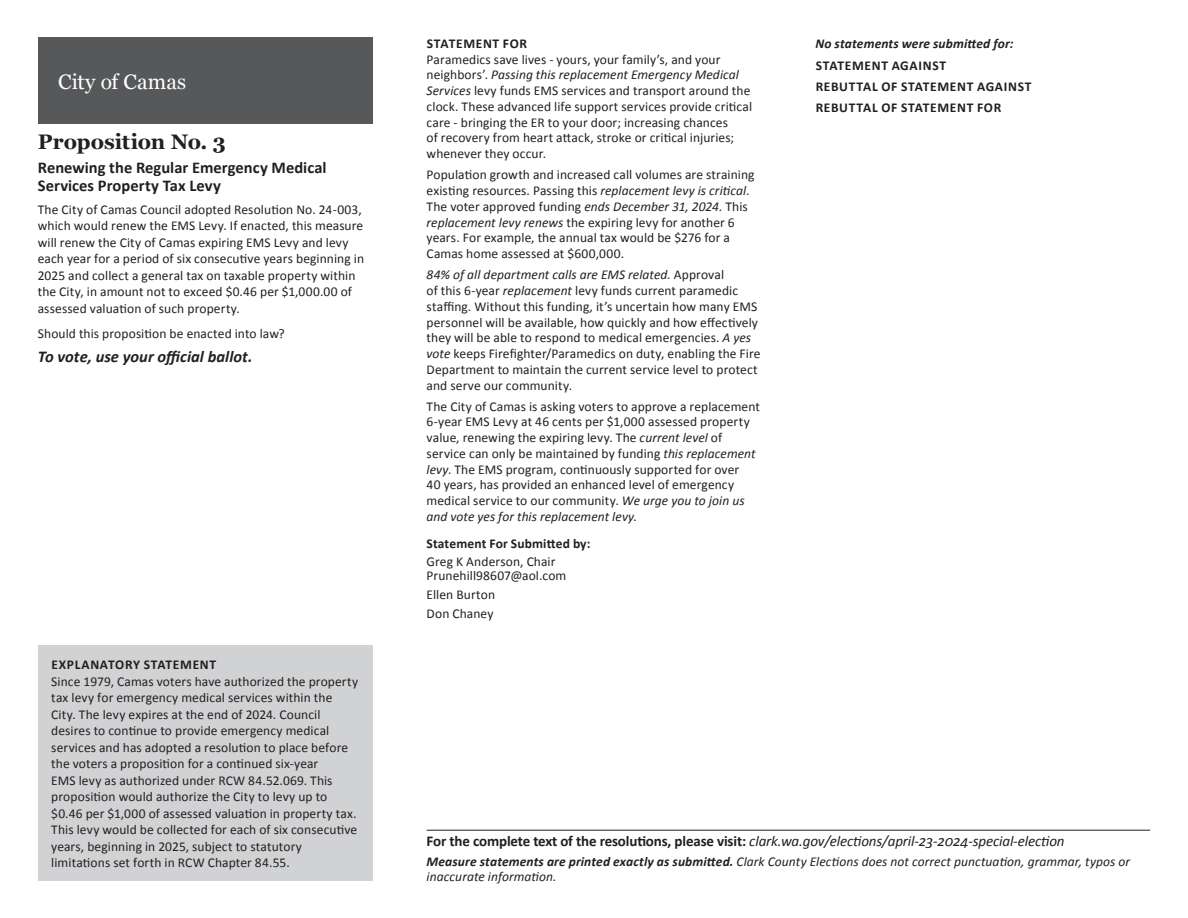
<style>
.page{position:relative;width:1188px;height:918px;background:#fff}
.page>*{position:absolute;margin:0;border:0;box-sizing:border-box;transform-origin:0 0}
.t1{font:700 21px "Georgia";letter-spacing:-.005em;color:#231f20}
.t2{font:21px "Georgia";letter-spacing:.005em;color:#fff}
.t3{font:700 16.5px/18px "Calibri";color:#231f20}
.t4{font:italic 700 16.5px "Calibri";letter-spacing:.005em;color:#231f20}
.t5{font:italic 15px "Calibri";letter-spacing:-.01em;color:#231f20}
.t6{font:13.5px/15.8px "Calibri";letter-spacing:.005em;color:#231f20}
.t7{font:italic 13.5px/15px "Calibri";letter-spacing:.005em;color:#231f20}
.t8{font:700 13.5px/21.1px "Calibri";letter-spacing:.045em;color:#231f20}
.t9{font:italic 700 13.5px "Calibri";letter-spacing:.01em;color:#231f20}
.t10{font:700 13.5px "Calibri";letter-spacing:.01em;color:#231f20}
.s1{font-style:italic}
.s2{font-weight:700;font-style:normal}
.s3{font-weight:700}
</style>
<div class="page">
<div style="left:38px;top:645px;width:335px;height:236px;background:#d1d2d4"></div>
<div style="left:38px;top:38px;width:335px;height:86px;background:#57585a"></div>
<hr style="left:427px;top:830px;width:723px;height:1px;background:#231f20">
<h1 class="t2" style="left:58px;top:66px;width:130px">City of Camas</h1>
<h1 class="t1" style="left:38px;top:126px;width:190px">Proposition No. 3</h1>
<p class="t3" style="left:38px;top:157px;width:290px">Renewing the Regular Emergency Medical<br>Services Property Tax Levy</p>
<p class="t6" style="left:38px;top:201px;width:328px;line-height:16.5px">The City of Camas Council adopted Resolution No. 24-003, which would renew the EMS Levy. If enacted, this measure will renew the City of Camas expiring EMS Levy and levy each year for a period of six consecutive years beginning in 2025 and collect a general tax on taxable property within the City, in amount not to exceed $0.46 per $1,000.00 of assessed valuation of such property.</p>
<p class="t6" style="left:38px;top:325px;width:248px">Should this proposition be enacted into law?</p>
<p class="t4" style="left:38px;top:347px;width:216px">To vote, use your official ballot.</p>
<p class="t8" style="left:52px;top:653px;width:166px">EXPLANATORY STATEMENT</p>
<p class="t6" style="left:51px;top:672px;width:308px;line-height:16.5px">Since 1979, Camas voters have authorized the property tax levy for emergency medical services within the City. The levy expires at the end of 2024. Council desires to continue to provide emergency medical services and has adopted a resolution to place before the voters a proposition for a continued six-year<br>EMS levy as authorized under RCW 84.52.069. This proposition would authorize the City to levy up to $0.46 per $1,000 of assessed valuation in property tax.<br>This levy would be collected for each of six consecutive years, beginning in 2025, subject to statutory limitations set forth in RCW Chapter 84.55.</p>
<p class="t8" style="left:427px;top:32px;width:102px">STATEMENT FOR</p>
<p class="t6" style="left:427px;top:51px;width:327px">Paramedics save lives - yours, your family’s, and your neighbors’. <span class="s1">Passing this replacement Emergency Medical Services</span> levy funds EMS services and transport around the clock. These advanced life support services provide critical care - bringing the ER to your door; increasing chances<br>of recovery from heart attack, stroke or critical injuries; whenever they occur.</p>
<p class="t6" style="left:427px;top:166px;width:330px">Population growth and increased call volumes are straining existing resources. Passing this <span class="s1">replacement levy is critical</span>.<br>The voter approved funding <span class="s1">ends December 31, 2024</span>. This <span class="s1">replacement levy renews</span> the expiring levy for another 6 years. For example, the annual tax would be $276 for a Camas home assessed at $600,000.</p>
<p class="t6" style="left:427px;top:266px;width:336px"><span class="s1">84% of all department calls are EMS related.</span> Approval<br>of this 6-year <span class="s1">replacement</span> levy funds current paramedic staffing. Without this funding, it’s uncertain how many EMS personnel will be available, how quickly and how effectively they will be able to respond to medical emergencies. <span class="s1">A yes vote</span> keeps Firefighter/Paramedics on duty, enabling the Fire Department to maintain the current service level to protect and serve our community.</p>
<p class="t6" style="left:427px;top:398px;width:335px">The City of Camas is asking voters to approve a replacement 6-year EMS Levy at 46 cents per $1,000 assessed property value, renewing the expiring levy. The <span class="s1">current level</span> of service can only be maintained by funding <span class="s1">this replacement levy</span>. The EMS program, continuously supported for over<br>40 years, has provided an enhanced level of emergency medical service to our community. <span class="s1">We urge you to join us and vote yes for this replacement levy.</span></p>
<p class="t10" style="left:427px;top:535px;width:165px">Statement For Submitted by:</p>
<p class="t6" style="left:427px;top:554px;width:141px;line-height:14.2px">Greg K Anderson, Chair<br>Prunehill98607@aol.com</p>
<p class="t6" style="left:427px;top:585px;width:70px;line-height:18.6px">Ellen Burton<br>Don Chaney</p>
<p class="t9" style="left:815px;top:36px;width:200px">No statements were submitted for:</p>
<p class="t8" style="left:816px;top:54px;width:217px">STATEMENT AGAINST<br>REBUTTAL OF STATEMENT AGAINST<br>REBUTTAL OF STATEMENT FOR</p>
<p class="t5" style="left:427px;top:832px;width:640px"><span class="s2">For the complete text of the resolutions, please visit:</span> clark.wa.gov/elections/april-23-2024-special-election</p>
<p class="t7" style="left:427px;top:853px;width:705px"><span class="s3">Measure statements are printed exactly as submitted.</span> Clark County Elections does not correct punctuation, grammar, typos or inaccurate information.</p>
</div>
